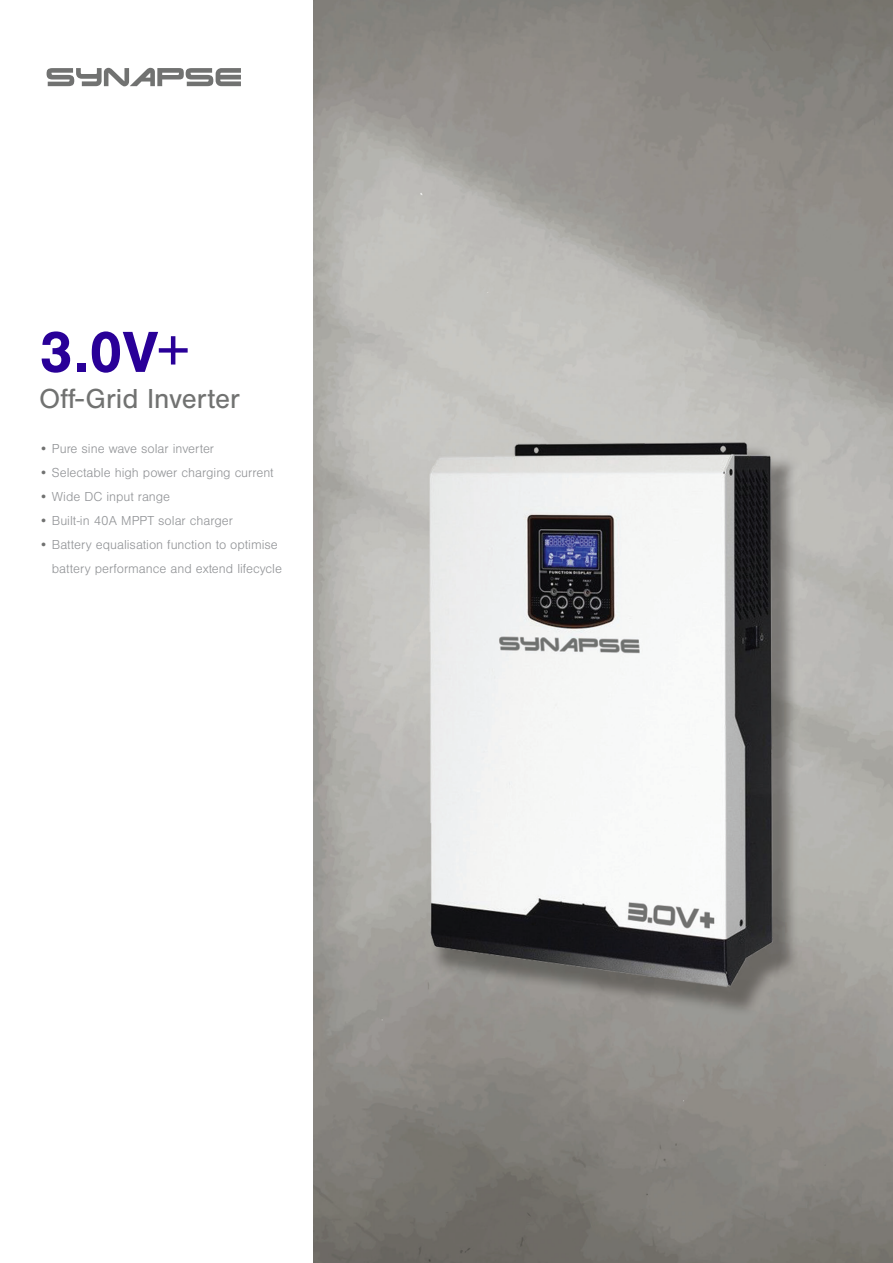
<style>
.page{position:relative;width:893px;height:1263px;background:#fff}
.page>*{position:absolute;margin:0;border:0;box-sizing:border-box;transform-origin:0 0}
.t1{font:700 60px "Nimbus San";color:#290098}
.t2{font:28.5px "Nimbus San";color:#717271}
.t3{font:300 13.5px/24px "Nimbus San";color:#939598}
.s1{color:#717271}
</style>
<div class="page">
<svg style="left:47px;top:68px;width:194px;height:18px"></svg>
<img style="left:313px;top:0;width:580px;height:1263px">
<p class="t1" style="left:39px;top:318px;width:151px">3.0V+</p>
<p class="t2" style="left:39px;top:383px;width:203px">Off-Grid Inverter</p>
<p class="t3" style="left:39px;top:437px;width:177px"><span class="s1">•</span> Pure sine wave solar inverter</p>
<p class="t3" style="left:39px;top:461px;width:236px"><span class="s1">•</span> Selectable high power charging current</p>
<p class="t3" style="left:39px;top:485px;width:133px"><span class="s1">•</span> Wide DC input range</p>
<p class="t3" style="left:39px;top:509px;width:195px"><span class="s1">•</span> Built-in 40A MPPT solar charger</p>
<p class="t3" style="left:52px;top:533px;width:232px;text-indent:-13px"><span class="s1">•</span> Battery equalisation function to optimise battery performance and extend lifecycle</p>
</div>
